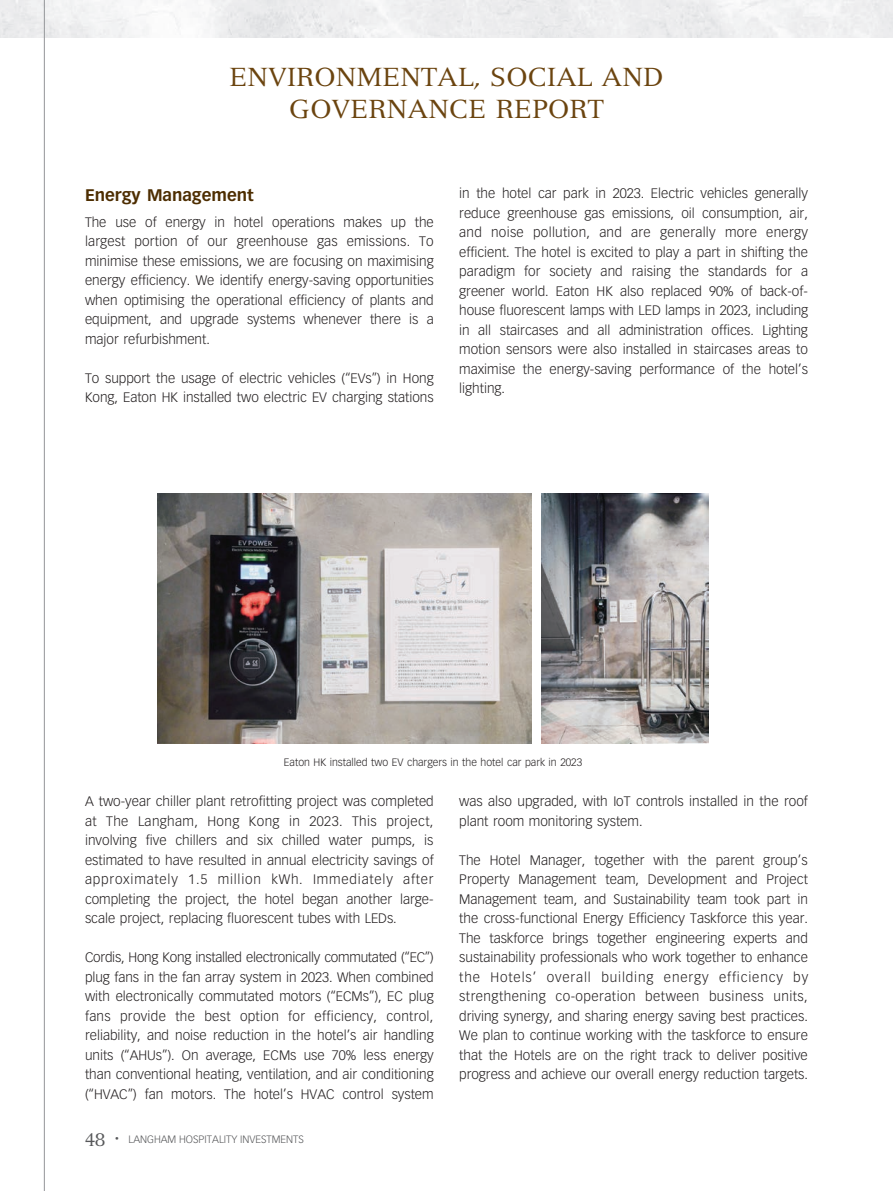
<style>
.page{position:relative;width:893px;height:1191px;background:#fff}
.page>*{position:absolute;margin:0;border:0;box-sizing:border-box;transform-origin:0 0}
.t1{font:25.5px/31.2px "Versailles LT Std";color:#6b440f;text-align:center}
.t2{font:18px "Versailles LT Std";color:#57585a}
.t3{font:700 16.5px "Vectora LT Std";color:#4d2d00}
.t4{font:300 13.5px/19.5px "Vectora LT Std";color:#231f20;text-align:justify}
.t5{font:300 10.5px "Vectora LT Std";color:#231f20}
.t6{font:300 10.5px "Vectora LT Std";color:#57585a}
.s1{font-size:7.5px}
</style>
<div class="page">
<hr style="left:44px;top:0;width:1px;height:1191px;background:#939598">
<img style="left:157px;top:493px;width:375px;height:250px">
<img style="left:542px;top:493px;width:167px;height:250px">
<h1 class="t1" style="left:229px;top:62px;width:436px">ENVIRONMENTAL, SOCIAL AND<br>GOVERNANCE REPORT</h1>
<p class="t3" style="left:85px;top:185px;width:170px">Energy Management</p>
<p class="t4" style="left:85px;top:212px;width:350px">The use of energy in hotel operations makes up the largest portion of our greenhouse gas emissions. To minimise these emissions, we are focusing on maximising energy efficiency. We identify energy-saving opportunities when optimising the operational efficiency of plants and equipment, and upgrade systems whenever there is a major refurbishment.</p>
<p class="t4" style="left:85px;top:368px;width:350px">To support the usage of electric vehicles (“EVs”) in Hong<br>Kong, Eaton HK installed two electric EV charging stations</p>
<p class="t4" style="left:459px;top:184px;width:350px">in the hotel car park in 2023. Electric vehicles generally reduce greenhouse gas emissions, oil consumption, air, and noise pollution, and are generally more energy efficient. The hotel is excited to play a part in shifting the paradigm for society and raising the standards for a greener world. Eaton HK also replaced 90% of back-of&shy;house fluorescent lamps with LED lamps in 2023, including in all staircases and all administration offices. Lighting motion sensors were also installed in staircases areas to maximise the energy-saving performance of the hotel’s lighting.</p>
<p class="t5" style="left:284px;top:756px;width:300px">Eaton HK installed two EV chargers in the hotel car park in 2023</p>
<p class="t4" style="left:85px;top:792px;width:350px">A two-year chiller plant retrofitting project was completed at The Langham, Hong Kong in 2023. This project, involving five chillers and six chilled water pumps, is estimated to have resulted in annual electricity savings of approximately 1.5 million kWh. Immediately after completing the project, the hotel began another large&shy;scale project, replacing fluorescent tubes with LEDs.</p>
<p class="t4" style="left:85px;top:948px;width:350px">Cordis, Hong Kong installed electronically commutated (“EC”) plug fans in the fan array system in 2023. When combined with electronically commutated motors (“ECMs”), EC plug fans provide the best option for efficiency, control, reliability, and noise reduction in the hotel’s air handling units (“AHUs”). On average, ECMs use 70% less energy than conventional heating, ventilation, and air conditioning (“HVAC”) fan motors. The hotel’s HVAC control system</p>
<h2 class="t2" style="left:85px;top:1128px;width:22px">48</h2>
<p class="t6" style="left:115px;top:1132px;width:190px"><span class="s1">•</span> LANGHAM HOSPITALITY INVESTMENTS</p>
<p class="t4" style="left:459px;top:792px;width:350px">was also upgraded, with IoT controls installed in the roof plant room monitoring system.</p>
<p class="t4" style="left:459px;top:850px;width:350px">The Hotel Manager, together with the parent group’s Property Management team, Development and Project Management team, and Sustainability team took part in the cross-functional Energy Efficiency Taskforce this year.<br>The taskforce brings together engineering experts and sustainability professionals who work together to enhance the Hotels’ overall building energy efficiency by strengthening co-operation between business units, driving synergy, and sharing energy saving best practices.<br>We plan to continue working with the taskforce to ensure that the Hotels are on the right track to deliver positive progress and achieve our overall energy reduction targets.</p>
</div>
